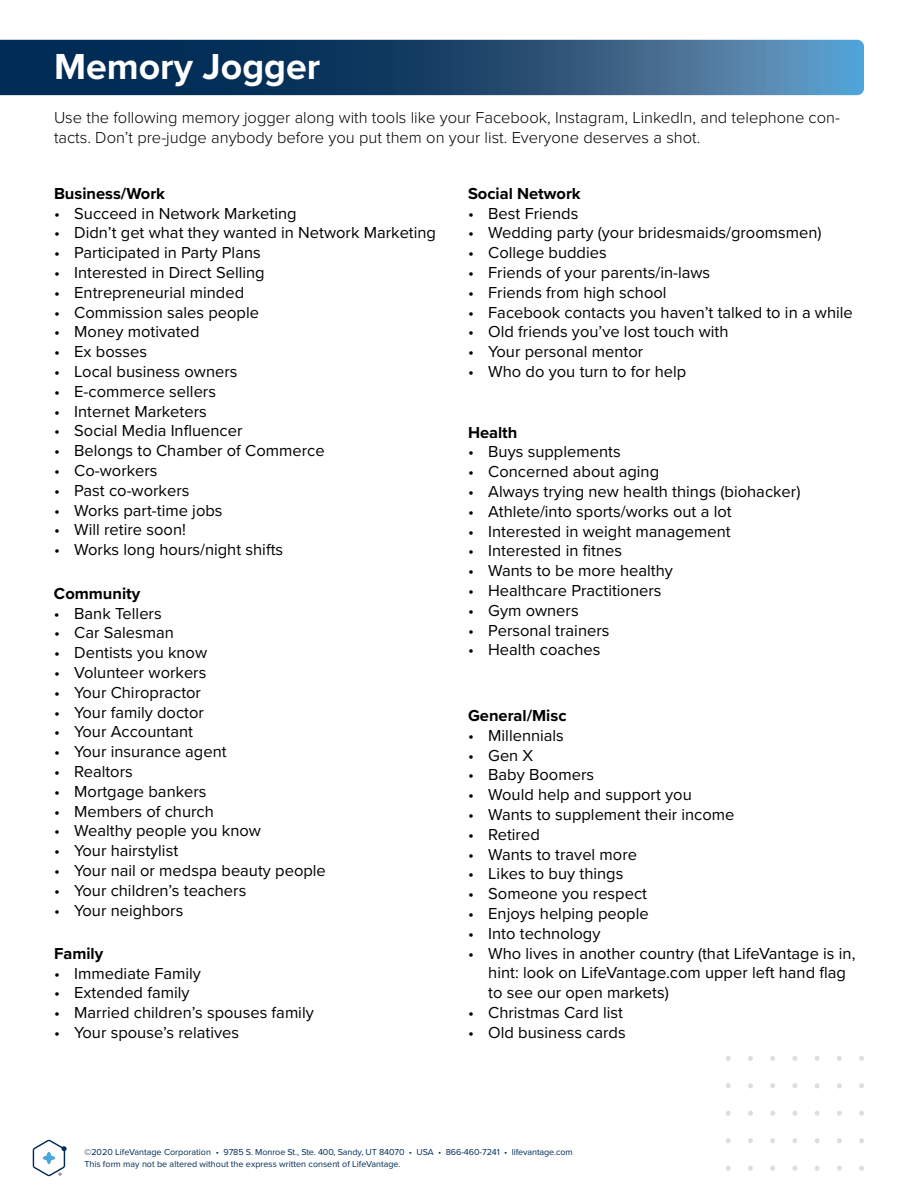
<style>
.page{position:relative;width:918px;height:1188px;background:#fff}
.page>*{position:absolute;margin:0;border:0;box-sizing:border-box;transform-origin:0 0}
.t1{font:700 37.5px "Proxima Nova";color:#fff}
.t2{font:16.5px/19.8px "Proxima Nova";color:#000}
.t3{font:300 16.5px/19.8px "Proxima Nova";color:#000}
.t4{font:700 16.5px "Proxima Nova";color:#000}
.t5{font:9px/12px "Proxima Nova";color:#002c55}
</style>
<div class="page">
<svg style="left:33px;top:1140px;width:34px;height:36px"></svg>
<svg style="left:0;top:40px;width:864px;height:55px;background:#224e76"></svg>
<svg style="left:726px;top:1056px;width:138px;height:115px"></svg>
<h1 class="t1" style="left:54px;top:39px;width:268px">Memory Jogger</h1>
<p class="t3" style="left:54px;top:108px;width:788px">Use the following memory jogger along with tools like your Facebook, Instagram, LinkedIn, and telephone con&shy;tacts. Don’t pre-judge anybody before you put them on your list. Everyone deserves a shot.</p>
<p class="t4" style="left:54px;top:181px;width:113px">Business/Work</p>
<p class="t2" style="left:54px;top:202px;width:244px">• Succeed in Network Marketing</p>
<p class="t2" style="left:54px;top:222px;width:384px">• Didn’t get what they wanted in Network Marketing</p>
<p class="t2" style="left:54px;top:242px;width:208px">• Participated in Party Plans</p>
<p class="t2" style="left:54px;top:262px;width:212px">• Interested in Direct Selling</p>
<p class="t2" style="left:54px;top:282px;width:192px">• Entrepreneurial minded</p>
<p class="t2" style="left:54px;top:301px;width:207px">• Commission sales people</p>
<p class="t2" style="left:54px;top:321px;width:147px">• Money motivated</p>
<p class="t2" style="left:54px;top:341px;width:95px">• Ex bosses</p>
<p class="t2" style="left:54px;top:361px;width:185px">• Local business owners</p>
<p class="t2" style="left:54px;top:381px;width:164px">• E-commerce sellers</p>
<p class="t2" style="left:54px;top:400px;width:154px">• Internet Marketers</p>
<p class="t2" style="left:54px;top:420px;width:190px">• Social Media Influencer</p>
<p class="t2" style="left:54px;top:440px;width:272px">• Belongs to Chamber of Commerce</p>
<p class="t2" style="left:54px;top:460px;width:105px">• Co-workers</p>
<p class="t2" style="left:54px;top:480px;width:137px">• Past co-workers</p>
<p class="t2" style="left:54px;top:499px;width:170px">• Works part-time jobs</p>
<p class="t2" style="left:54px;top:519px;width:133px">• Will retire soon!</p>
<p class="t2" style="left:54px;top:539px;width:231px">• Works long hours/night shifts</p>
<p class="t4" style="left:54px;top:581px;width:88px">Community</p>
<p class="t2" style="left:54px;top:602px;width:109px">• Bank Tellers</p>
<p class="t2" style="left:54px;top:622px;width:121px">• Car Salesman</p>
<p class="t2" style="left:54px;top:642px;width:155px">• Dentists you know</p>
<p class="t2" style="left:54px;top:662px;width:154px">• Volunteer workers</p>
<p class="t2" style="left:54px;top:682px;width:149px">• Your Chiropractor</p>
<p class="t2" style="left:54px;top:701px;width:152px">• Your family doctor</p>
<p class="t2" style="left:54px;top:721px;width:141px">• Your Accountant</p>
<p class="t2" style="left:54px;top:741px;width:174px">• Your insurance agent</p>
<p class="t2" style="left:54px;top:761px;width:80px">• Realtors</p>
<p class="t2" style="left:54px;top:781px;width:154px">• Mortgage bankers</p>
<p class="t2" style="left:54px;top:800px;width:161px">• Members of church</p>
<p class="t2" style="left:54px;top:820px;width:209px">• Wealthy people you know</p>
<p class="t2" style="left:54px;top:840px;width:126px">• Your hairstylist</p>
<p class="t2" style="left:54px;top:860px;width:273px">• Your nail or medspa beauty people</p>
<p class="t2" style="left:54px;top:880px;width:194px">• Your children’s teachers</p>
<p class="t2" style="left:54px;top:899px;width:131px">• Your neighbors</p>
<p class="t4" style="left:54px;top:941px;width:51px">Family</p>
<p class="t2" style="left:54px;top:962px;width:149px">• Immediate Family</p>
<p class="t2" style="left:54px;top:982px;width:137px">• Extended family</p>
<p class="t2" style="left:54px;top:1002px;width:261px">• Married children’s spouses family</p>
<p class="t2" style="left:54px;top:1022px;width:187px">• Your spouse’s relatives</p>
<p class="t4" style="left:468px;top:181px;width:114px">Social Network</p>
<p class="t2" style="left:468px;top:202px;width:112px">• Best Friends</p>
<p class="t2" style="left:468px;top:222px;width:355px">• Wedding party (your bridesmaids/groomsmen)</p>
<p class="t2" style="left:468px;top:242px;width:140px">• College buddies</p>
<p class="t2" style="left:468px;top:262px;width:244px">• Friends of your parents/in-laws</p>
<p class="t2" style="left:468px;top:282px;width:200px">• Friends from high school</p>
<p class="t2" style="left:468px;top:301px;width:386px">• Facebook contacts you haven’t talked to in a while</p>
<p class="t2" style="left:468px;top:321px;width:262px">• Old friends you’ve lost touch with</p>
<p class="t2" style="left:468px;top:341px;width:177px">• Your personal mentor</p>
<p class="t2" style="left:468px;top:361px;width:220px">• Who do you turn to for help</p>
<p class="t4" style="left:468px;top:420px;width:51px">Health</p>
<p class="t2" style="left:468px;top:441px;width:154px">• Buys supplements</p>
<p class="t2" style="left:468px;top:461px;width:193px">• Concerned about aging</p>
<p class="t2" style="left:468px;top:481px;width:334px">• Always trying new health things (biohacker)</p>
<p class="t2" style="left:468px;top:501px;width:265px">• Athlete/into sports/works out a lot</p>
<p class="t2" style="left:468px;top:520px;width:264px">• Interested in weight management</p>
<p class="t2" style="left:468px;top:540px;width:156px">• Interested in fitnes</p>
<p class="t2" style="left:468px;top:560px;width:206px">• Wants to be more healthy</p>
<p class="t2" style="left:468px;top:580px;width:195px">• Healthcare Practitioners</p>
<p class="t2" style="left:468px;top:600px;width:112px">• Gym owners</p>
<p class="t2" style="left:468px;top:619px;width:143px">• Personal trainers</p>
<p class="t2" style="left:468px;top:639px;width:134px">• Health coaches</p>
<p class="t4" style="left:468px;top:703px;width:100px">General/Misc</p>
<p class="t2" style="left:468px;top:725px;width:97px">• Millennials</p>
<p class="t2" style="left:468px;top:745px;width:67px">• Gen X</p>
<p class="t2" style="left:468px;top:764px;width:128px">• Baby Boomers</p>
<p class="t2" style="left:468px;top:784px;width:225px">• Would help and support you</p>
<p class="t2" style="left:468px;top:804px;width:268px">• Wants to supplement their income</p>
<p class="t2" style="left:468px;top:824px;width:73px">• Retired</p>
<p class="t2" style="left:468px;top:844px;width:171px">• Wants to travel more</p>
<p class="t2" style="left:468px;top:863px;width:157px">• Likes to buy things</p>
<p class="t2" style="left:468px;top:883px;width:181px">• Someone you respect</p>
<p class="t2" style="left:468px;top:903px;width:182px">• Enjoys helping people</p>
<p class="t2" style="left:468px;top:923px;width:134px">• Into technology</p>
<p class="t2" style="left:488px;top:943px;width:369px;text-indent:-20px">• Who lives in another country (that LifeVantage is in, hint: look on LifeVantage.com upper left hand flag to see our open markets)</p>
<p class="t2" style="left:468px;top:1002px;width:157px">• Christmas Card list</p>
<p class="t2" style="left:468px;top:1022px;width:159px">• Old business cards</p>
<p class="t5" style="left:84px;top:1146px;width:490px">©2020 LifeVantage Corporation • 9785 S. Monroe St., Ste. 400, Sandy, UT 84070 • USA • 866-460-7241 • lifevantage.com<br>This form may not be altered without the express written consent of LifeVantage.</p>
</div>
